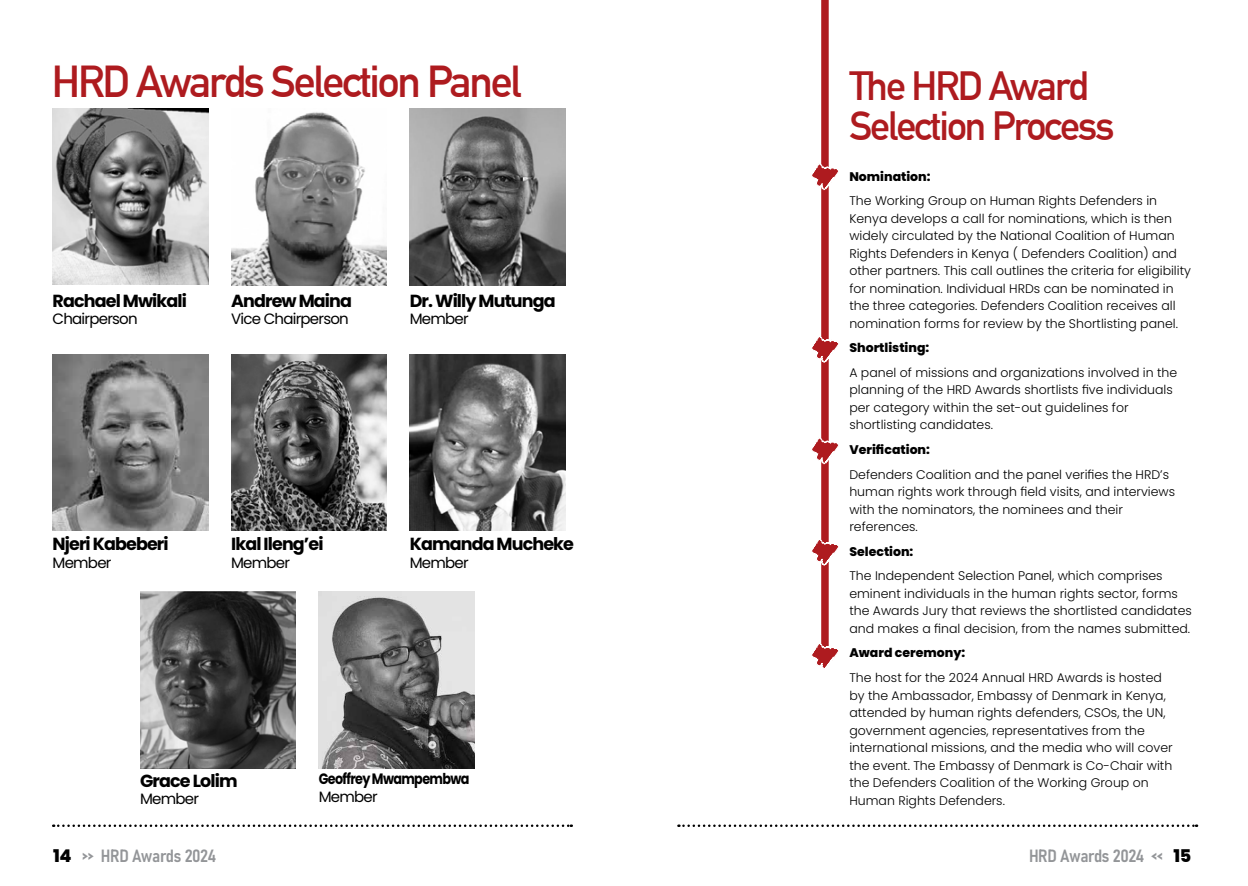
<style>
.page{position:relative;width:1248px;height:886px;background:#fff}
.page>*{position:absolute;margin:0;border:0;box-sizing:border-box;transform-origin:0 0}
.t1{font:700 43.75px "DIN Alternate";letter-spacing:-.05em;color:#ae1b1f}
.t2{font:700 39.88px/39.9px "DIN Alternate";letter-spacing:-.05em;color:#ae1b1f}
.t3{font:700 17.5px "Poppins";letter-spacing:-.05em;color:#000}
.t4{font:17.5px "Bahnschrift";letter-spacing:-.025em;color:#939598}
.t5{font:15px "Poppins";letter-spacing:-.05em;color:#000}
.t6{font:700 15px "Poppins";letter-spacing:-.05em;color:#000;scale:.85 1}
.t7{font:300 12.5px/17.5px "Poppins";color:#000}
.t8{font:800 12.5px "Poppins";color:#000}
.s1{font-family:"Poppins";font-weight:800;color:#000}
</style>
<div class="page">
<svg style="left:53px;top:824px;width:518px;height:3px"></svg>
<svg style="left:678px;top:824px;width:518px;height:3px"></svg>
<div style="left:821px;top:0;width:7px;height:656px;background:#ae1b1f"></div>
<svg style="left:812px;top:163px;width:26px;height:28px"></svg>
<svg style="left:812px;top:336px;width:27px;height:27px"></svg>
<svg style="left:812px;top:437px;width:27px;height:28px"></svg>
<svg style="left:812px;top:538px;width:27px;height:28px"></svg>
<svg style="left:812px;top:642px;width:27px;height:26px"></svg>
<img style="left:53px;top:109px;width:155px;height:175px">
<img style="left:231px;top:112px;width:156px;height:173px">
<img style="left:410px;top:109px;width:155px;height:176px">
<img style="left:53px;top:354px;width:155px;height:176px">
<img style="left:231px;top:354px;width:156px;height:176px">
<img style="left:410px;top:354px;width:155px;height:176px">
<img style="left:140px;top:592px;width:156px;height:176px">
<img style="left:319px;top:592px;width:155px;height:176px">
<h1 class="t1" style="left:52px;top:48px;width:471px">HRD Awards Selection Panel</h1>
<h3 class="t3" style="left:53px;top:290px;width:136px">Rachael Mwikali</h3>
<p class="t5" style="left:53px;top:310px;width:87px">Chairperson</p>
<h3 class="t3" style="left:231px;top:290px;width:122px">Andrew Maina</h3>
<p class="t5" style="left:231px;top:310px;width:119px">Vice Chairperson</p>
<h3 class="t3" style="left:410px;top:290px;width:147px">Dr. Willy Mutunga</h3>
<p class="t5" style="left:410px;top:310px;width:60px">Member</p>
<h3 class="t3" style="left:53px;top:534px;width:118px">Njeri Kabeberi</h3>
<p class="t5" style="left:53px;top:554px;width:60px">Member</p>
<h3 class="t3" style="left:231px;top:534px;width:94px">Ikal Ileng’ei</h3>
<p class="t5" style="left:231px;top:554px;width:60px">Member</p>
<h3 class="t3" style="left:410px;top:534px;width:166px">Kamanda Mucheke</h3>
<p class="t5" style="left:410px;top:554px;width:60px">Member</p>
<h3 class="t3" style="left:140px;top:770px;width:99px">Grace Lolim</h3>
<p class="t5" style="left:140px;top:790px;width:60px">Member</p>
<p class="t6" style="left:319px;top:770px;width:179px">Geoffrey Mwampembwa</p>
<p class="t5" style="left:319px;top:788px;width:60px">Member</p>
<h2 class="t2" style="left:849px;top:64px;width:267px">The HRD Award<br>Selection Process</h2>
<p class="t8" style="left:849px;top:169px;width:83px">Nomination:</p>
<p class="t7" style="left:849px;top:192px;width:343px">The Working Group on Human Rights Defenders in Kenya develops a call for nominations, which is then widely circulated by the National Coalition of Human Rights Defenders in Kenya ( Defenders Coalition) and other partners. This call outlines the criteria for eligibility for nomination. Individual HRDs can be nominated in the three categories. Defenders Coalition receives all nomination forms for review by the Shortlisting panel.</p>
<p class="t8" style="left:849px;top:341px;width:81px">Shortlisting:</p>
<p class="t7" style="left:849px;top:364px;width:329px">A panel of missions and organizations involved in the planning of the HRD Awards shortlists five individuals per category within the set-out guidelines for shortlisting candidates.</p>
<p class="t8" style="left:849px;top:442px;width:82px">Verification:</p>
<p class="t7" style="left:849px;top:466px;width:327px">Defenders Coalition and the panel verifies the HRD’s human rights work through field visits, and interviews with the nominators, the nominees and their references.</p>
<p class="t8" style="left:849px;top:544px;width:66px">Selection:</p>
<p class="t7" style="left:849px;top:567px;width:344px">The Independent Selection Panel, which comprises eminent individuals in the human rights sector, forms the Awards Jury that reviews the shortlisted candidates and makes a final decision, from the names submitted.</p>
<p class="t8" style="left:849px;top:646px;width:117px">Award ceremony:</p>
<p class="t7" style="left:849px;top:669px;width:325px">The host for the 2024 Annual HRD Awards is hosted by the Ambassador, Embassy of Denmark in Kenya, attended by human rights defenders, CSOs, the UN, government agencies, representatives from the international missions, and the media who will cover the event. The Embassy of Denmark is Co-Chair with the Defenders Coalition of the Working Group on Human Rights Defenders.</p>
<h3 class="t4" style="left:53px;top:843px;width:164px"><span class="s1">14</span> &gt;&gt; HRD Awards 2024</h3>
<h3 class="t4" style="left:1028px;top:843px;width:164px">HRD Awards 2024 &lt;&lt; <span class="s1">15</span></h3>
</div>
